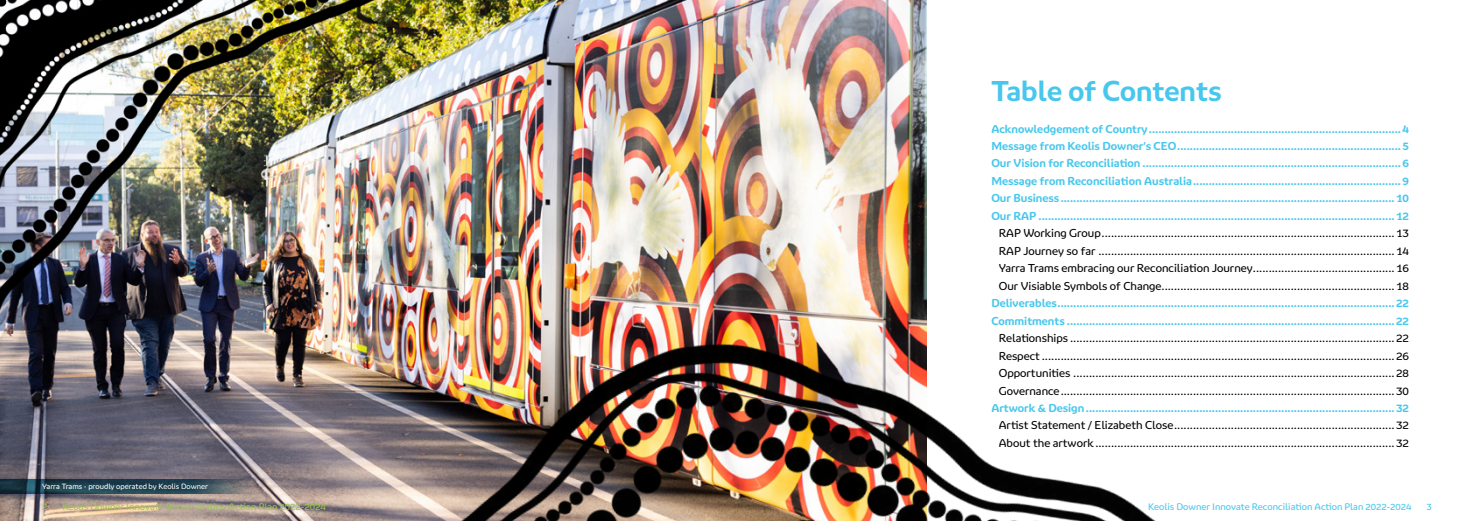
<style>
.page{position:relative;width:1474px;height:521px;background:#fff}
.page>*{position:absolute;margin:0;border:0;box-sizing:border-box;transform-origin:0 0}
.t1{font:700 26.25px "Ringo";color:#47c7ed}
.t2{font:10.5px/17.5px "Ringo";color:#000;text-align:justify}
.t3{font:700 10.5px/17.5px "Ringo";color:#47c7ed;text-align:justify}
.t4{font:8.75px "Ringo";color:#96c94f}
.t5{font:8.75px "Ringo";color:#47c7ed}
.t6{font:7px "Ringo";color:#fff}
</style>
<div class="page">
<img style="left:0;top:0;width:926px;height:521px">
<img style="left:0;top:0;width:389px;height:330px">
<img style="left:427px;top:304px;width:729px;height:217px">
<svg style="left:0;top:479px;width:252px;height:15px;background:#2a4753"></svg>
<h1 class="t1" style="left:991px;top:74px;width:232px">Table of Contents</h1>
<p class="t3" style="left:991px;top:120px;width:419px">Acknowledgement of Country................................................................................4<br>Message from Keolis Downer’s CEO.......................................................................5<br>Our Vision for Reconciliation ..................................................................................6<br>Message from Reconciliation Australia..................................................................9<br>Our Business ..........................................................................................................10<br>Our RAP .................................................................................................................12</p>
<p class="t2" style="left:998px;top:224px;width:411px">RAP Working Group.............................................................................................13<br>RAP Journey so far ..............................................................................................14<br>Yarra Trams embracing our Reconciliation Journey.............................................16<br>Our Visiable Symbols of Change..........................................................................18</p>
<p class="t3" style="left:991px;top:294px;width:419px">Deliverables...........................................................................................................22<br>Commitments ........................................................................................................22</p>
<p class="t2" style="left:998px;top:329px;width:411px">Relationships .......................................................................................................22<br>Respect ................................................................................................................26<br>Opportunities ......................................................................................................28<br>Governance..........................................................................................................30</p>
<p class="t3" style="left:991px;top:399px;width:419px">Artwork &amp; Design..................................................................................................32</p>
<p class="t2" style="left:998px;top:417px;width:411px">Artist Statement / Elizabeth Close......................................................................32<br>About the artwork ...............................................................................................32</p>
<p class="t6" style="left:42px;top:482px;width:167px">Yarra Trams - proudly operated by Keolis Downer</p>
<p class="t4" style="left:42px;top:501px;width:7px">2</p>
<p class="t4" style="left:62px;top:501px;width:265px">Keolis Downer Innovate Reconciliation Action Plan 2022-2024</p>
<p class="t5" style="left:1148px;top:501px;width:265px">Keolis Downer Innovate Reconciliation Action Plan 2022-2024</p>
<p class="t5" style="left:1426px;top:501px;width:7px">3</p>
</div>
